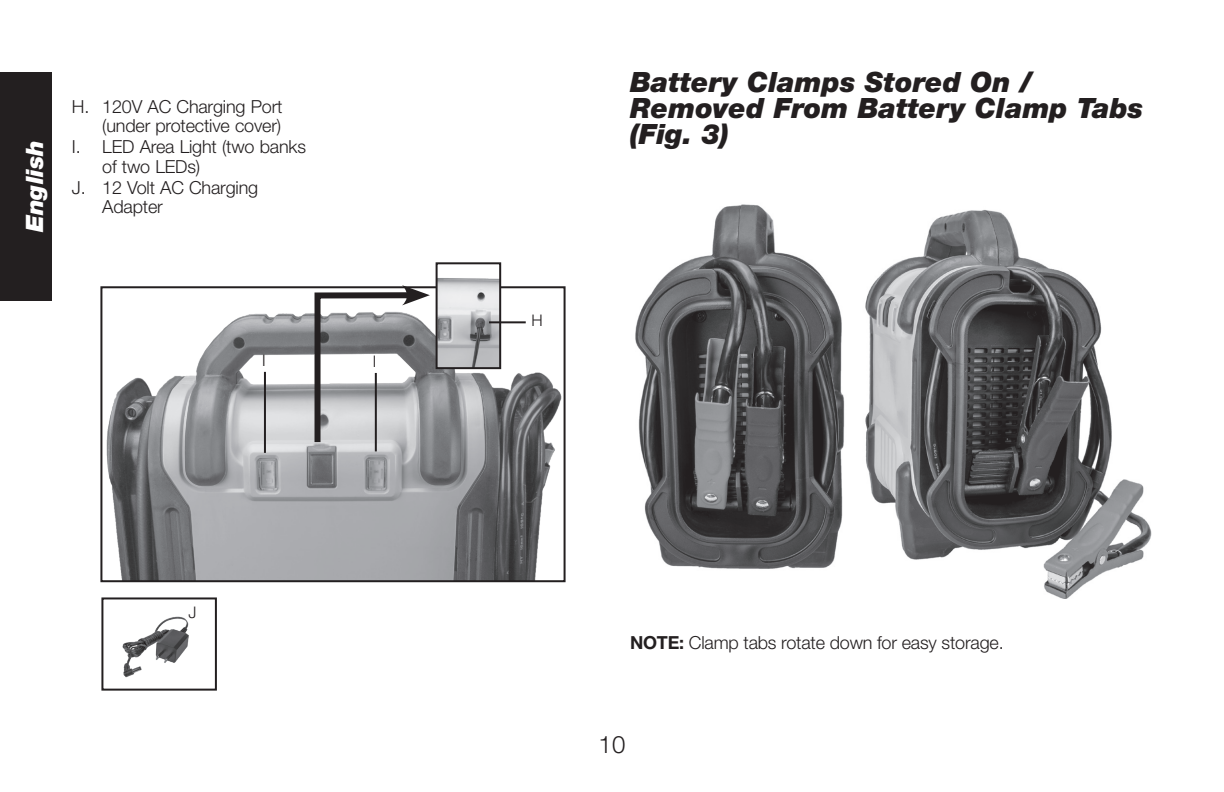
<style>
.page{position:relative;width:1224px;height:792px;background:#fff}
.page>*{position:absolute;margin:0;border:0;box-sizing:border-box;transform-origin:0 0}
.t1{font:italic 900 28px/26px "Helvetica Neue LT Std";color:#231f20}
.t2{font:italic 900 24px "Helvetica Neue LT Std";color:#fff}
.t3{font:300 24px "Helvetica Neue LT Std";color:#231f20}
.t4{font:300 18px/19.2px "Helvetica Neue LT Std";letter-spacing:-.01em;color:#231f20}
.t5{font:300 16px "Helvetica Neue LT Std";color:#231f20}
.s1{font-weight:700}
</style>
<div class="page">
<div style="left:0;top:72px;width:52px;height:228px;background:#231f20"></div>
<img style="left:106px;top:289px;width:456px;height:290px">
<div style="left:100px;top:286px;width:466px;height:296px;border:2px solid #231f20"></div>
<img style="left:439px;top:278px;width:59px;height:88px">
<div style="left:436px;top:262px;width:65px;height:107px;border:2px solid #231f20"></div>
<svg style="left:312px;top:285px;width:118px;height:163px"></svg>
<hr style="left:264px;top:372px;width:2px;height:81px;background:#231f20">
<hr style="left:375px;top:373px;width:2px;height:78px;background:#231f20">
<img style="left:122px;top:616px;width:67px;height:62px">
<div style="left:101px;top:597px;width:116px;height:94px;border:2px solid #231f20"></div>
<hr style="left:489px;top:321px;width:37px;height:2px;background:#231f20">
<img style="left:635px;top:204px;width:210px;height:365px">
<img style="left:865px;top:210px;width:287px;height:389px">
<h2 class="t2" style="left:20px;top:232px;width:93px;rotate:-90deg">English</h2>
<p class="t4" style="left:72px;top:96px;width:212px;text-align:right">H. 120V AC Charging Port (under protective cover)</p>
<p class="t4" style="left:102px;top:137px;width:205px;text-indent:-30px">I. LED Area Light (two banks of two LEDs)</p>
<p class="t4" style="left:102px;top:178px;width:158px;text-indent:-30px">J. 12 Volt AC Charging<br>Adapter</p>
<p class="t5" style="left:262px;top:351px;width:5px">I</p>
<p class="t5" style="left:373px;top:352px;width:5px">I</p>
<p class="t5" style="left:189px;top:603px;width:9px">J</p>
<p class="t5" style="left:532px;top:311px;width:13px">H</p>
<h1 class="t1" style="left:630px;top:68px;width:515px">Battery Clamps Stored On /<br>Removed From Battery Clamp Tabs (Fig. 3)</h1>
<p class="t4" style="left:630px;top:632px;width:375px"><span class="s1">NOTE:</span> Clamp tabs rotate down for easy storage.</p>
<h2 class="t3" style="left:599px;top:730px;width:28px">10</h2>
</div>
